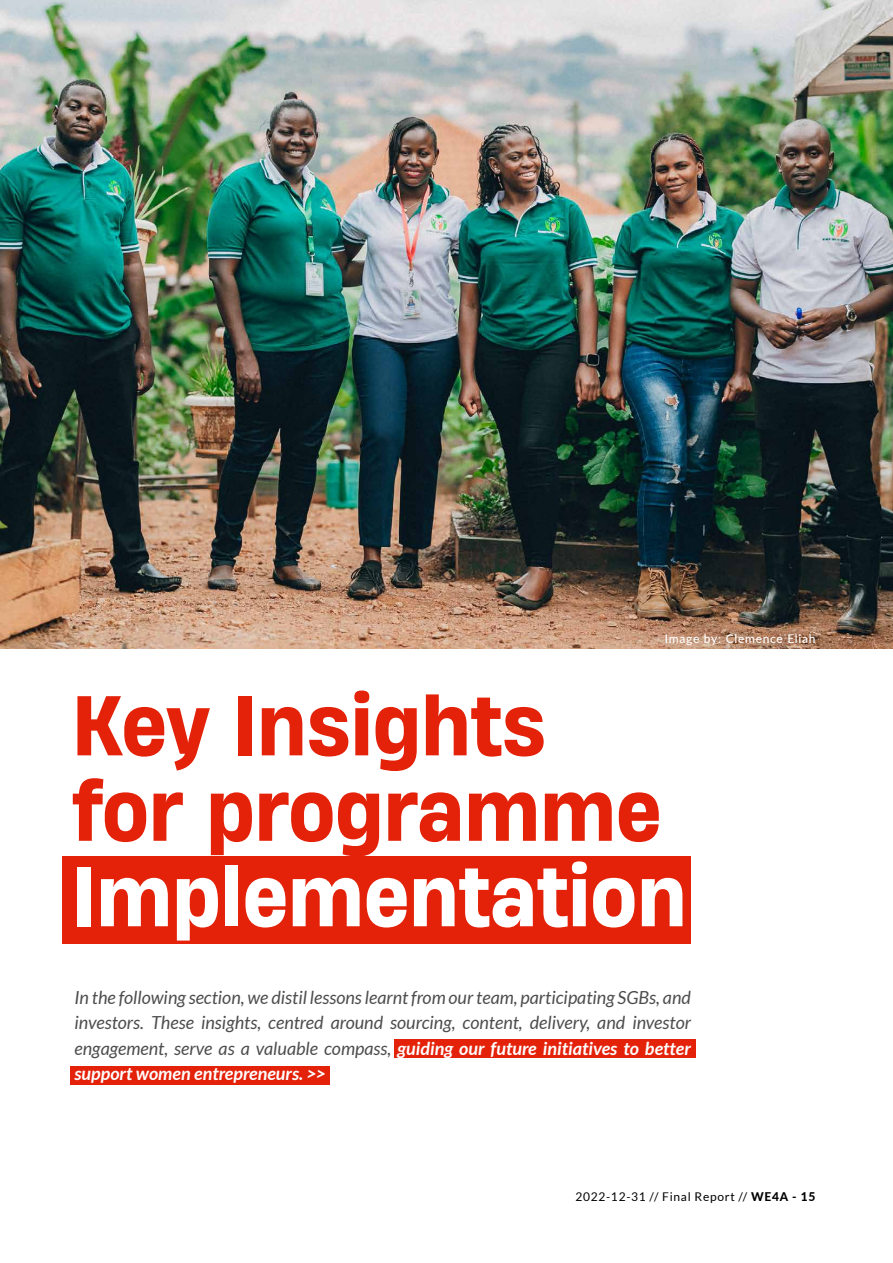
<style>
.page{position:relative;width:893px;height:1263px;background:#fff}
.page>*{position:absolute;margin:0;border:0;box-sizing:border-box;transform-origin:0 0}
.t1{font:500 79.65px/85.5px "Heading Now 65";color:#e4220a}
.t2{font:500 79.65px "Heading Now 65";color:#fff}
.t3{font:italic 18px/25.5px "Lato";color:#4d4d4f;text-align:justify}
.t4{font:12px "Lato";letter-spacing:.06em;color:#000}
.t5{font:500 12px "Lato";letter-spacing:.06em;color:#fff}
.s1{font-weight:700;color:#fff}
.s2{font-weight:800}
</style>
<div class="page">
<div style="left:394px;top:1039px;width:302px;height:19px;background:#e4220a"></div>
<div style="left:70px;top:1065px;width:260px;height:19px;background:#e4220a"></div>
<div style="left:62px;top:857px;width:628px;height:87px;background:#e4220a"></div>
<img style="left:0;top:0;width:893px;height:649px">
<p class="t5" style="left:665px;top:631px;width:152px">Image by: Clemence Eliah</p>
<h1 class="t1" style="left:72px;top:680px;width:591px">Key Insights for programme</h1>
<h1 class="t2" style="left:72px;top:837px;width:616px">Implementation</h1>
<p class="t3" style="left:75px;top:984px;width:618px">In the following section, we distil lessons learnt from our team, participating SGBs, and investors. These insights, centred around sourcing, content, delivery, and investor engagement, serve as a valuable compass, <span class="s1">guiding our future initiatives to better support women entrepreneurs. &gt;&gt;</span></p>
<p class="t4" style="left:575px;top:1189px;width:242px">2022-12-31 // Final Report // <span class="s2">WE4A - 15</span></p>
</div>
